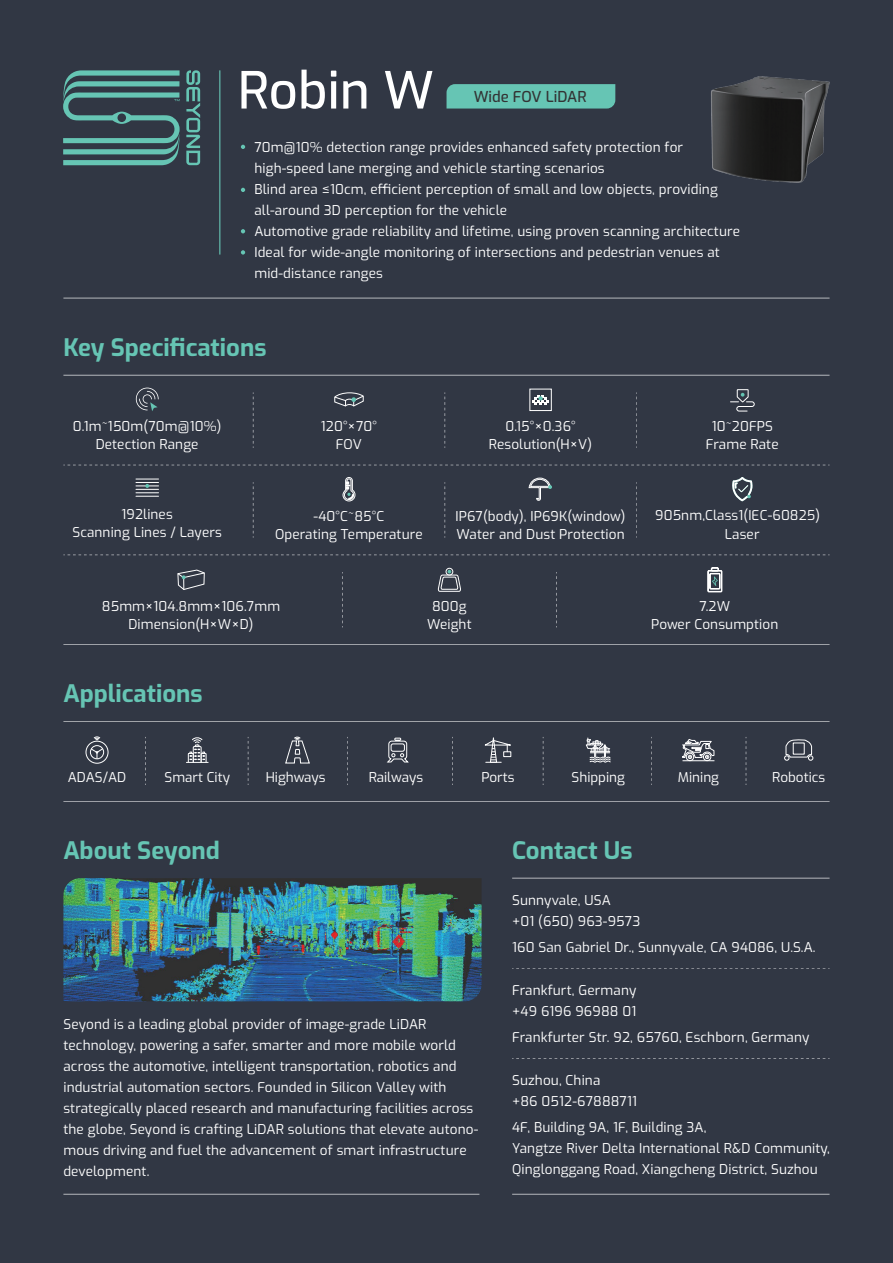
<style>
.page{position:relative;width:893px;height:1263px;background:#313744}
.page>*{position:absolute;margin:0;border:0;box-sizing:border-box;transform-origin:0 0}
.t1{font:500 51px "Exo";color:#fff}
.t2{font:700 24px "Exo";color:#66c5b4}
.t3{font:500 15px "Exo";color:#333334}
.t4{font:13.5px/21px "Exo";letter-spacing:.01em;color:#fff;text-align:center}
</style>
<div class="page">
<hr style="left:63px;top:1194px;width:416px;height:1px;background:#fff">
<img style="left:63px;top:878px;width:419px;height:123px">
<svg style="left:145px;top:737px;width:1px;height:48px"></svg>
<svg style="left:248px;top:737px;width:1px;height:48px"></svg>
<svg style="left:347px;top:737px;width:1px;height:48px"></svg>
<svg style="left:452px;top:737px;width:1px;height:48px"></svg>
<svg style="left:543px;top:737px;width:1px;height:48px"></svg>
<svg style="left:651px;top:737px;width:1px;height:48px"></svg>
<svg style="left:746px;top:737px;width:1px;height:48px"></svg>
<svg style="left:285px;top:737px;width:25px;height:27px"></svg>
<svg style="left:386px;top:737px;width:23px;height:26px"></svg>
<svg style="left:484px;top:737px;width:28px;height:26px"></svg>
<div style="left:503px;top:751px;width:8px;height:6px;border:1px solid #fff"></div>
<svg style="left:585px;top:738px;width:26px;height:25px"></svg>
<svg style="left:784px;top:739px;width:29px;height:21px"></svg>
<div style="left:793px;top:743px;width:11px;height:11px;border:1px solid #fff"></div>
<hr style="left:682px;top:760px;width:32px;height:1px;background:#fff">
<div style="left:686px;top:753px;width:8px;height:8px;border:1px solid #fff;border-radius:50%"></div>
<div style="left:703px;top:753px;width:8px;height:8px;border:1px solid #fff;border-radius:50%"></div>
<svg style="left:682px;top:739px;width:33px;height:20px"></svg>
<div style="left:86px;top:741px;width:22px;height:22px;border:1px solid #fff;border-radius:50%"></div>
<div style="left:90px;top:745px;width:14px;height:14px;border:1px solid #fff;border-radius:50%"></div>
<svg style="left:90px;top:748px;width:13px;height:11px"></svg>
<svg style="left:93px;top:736px;width:8px;height:5px"></svg>
<svg style="left:186px;top:737px;width:22px;height:26px"></svg>
<hr style="left:63px;top:721px;width:766px;height:1px;background:#fff">
<hr style="left:63px;top:801px;width:766px;height:1px;background:#fff">
<svg style="left:136px;top:388px;width:23px;height:23px"></svg>
<svg style="left:730px;top:389px;width:25px;height:23px"></svg>
<svg style="left:343px;top:477px;width:12px;height:24px"></svg>
<svg style="left:334px;top:392px;width:30px;height:15px"></svg>
<svg style="left:136px;top:479px;width:23px;height:18px"></svg>
<div style="left:529px;top:389px;width:23px;height:22px;border:1px solid #fff"></div>
<svg style="left:532px;top:395px;width:17px;height:9px"></svg>
<svg style="left:528px;top:477px;width:24px;height:24px"></svg>
<div style="left:446px;top:568px;width:7px;height:7px;border:1px solid #fff;border-radius:50%"></div>
<svg style="left:437px;top:570px;width:24px;height:22px"></svg>
<svg style="left:708px;top:567px;width:14px;height:25px"></svg>
<svg style="left:177px;top:569px;width:28px;height:21px"></svg>
<svg style="left:63px;top:465px;width:766px;height:1px"></svg>
<svg style="left:63px;top:555px;width:766px;height:1px"></svg>
<svg style="left:253px;top:392px;width:1px;height:56px"></svg>
<svg style="left:444px;top:392px;width:1px;height:56px"></svg>
<svg style="left:636px;top:392px;width:1px;height:56px"></svg>
<svg style="left:253px;top:482px;width:1px;height:56px"></svg>
<svg style="left:342px;top:572px;width:1px;height:55px"></svg>
<svg style="left:444px;top:482px;width:1px;height:56px"></svg>
<svg style="left:556px;top:572px;width:1px;height:55px"></svg>
<svg style="left:636px;top:482px;width:1px;height:56px"></svg>
<hr style="left:63px;top:375px;width:766px;height:1px;background:#fff">
<hr style="left:63px;top:644px;width:766px;height:1px;background:#fff">
<svg style="left:732px;top:477px;width:20px;height:24px"></svg>
<svg style="left:241px;top:188px;width:4px;height:4px"></svg>
<svg style="left:241px;top:229px;width:4px;height:4px"></svg>
<svg style="left:241px;top:250px;width:4px;height:5px"></svg>
<svg style="left:241px;top:145px;width:4px;height:4px"></svg>
<svg style="left:446px;top:84px;width:169px;height:25px;background:#64c0b0"></svg>
<hr style="left:219px;top:70px;width:1px;height:185px;background:#66c5b4">
<svg style="left:186px;top:70px;width:14px;height:95px"></svg>
<svg style="left:63px;top:70px;width:117px;height:95px"></svg>
<hr style="left:63px;top:298px;width:766px;height:1px;background:#fff">
<img style="left:711px;top:76px;width:119px;height:107px">
<hr style="left:512px;top:878px;width:317px;height:1px;background:#fff">
<hr style="left:512px;top:1194px;width:317px;height:1px;background:#fff">
<svg style="left:512px;top:968px;width:317px;height:1px"></svg>
<svg style="left:512px;top:1058px;width:317px;height:1px"></svg>
<h1 class="t1" style="left:238px;top:52px;width:198px">Robin W</h1>
<p class="t4" style="left:254px;top:136px;width:487px;text-align:left">70m@10% detection range provides enhanced safety protection for high-speed lane merging and vehicle starting scenarios<br>Blind area ≤10cm, efficient perception of small and low objects, providing all-around 3D perception for the vehicle<br>Automotive grade reliability and lifetime, using proven scanning architecture Ideal for wide-angle monitoring of intersections and pedestrian venues at mid-distance ranges</p>
<p class="t3" style="left:474px;top:86px;width:114px">Wide FOV LiDAR</p>
<h2 class="t2" style="left:63px;top:329px;width:205px">Key Specifications</h2>
<p class="t4" style="left:73px;top:416px;width:150px;line-height:18.1px">0.1m~150m(70m@10%)<br>Detection Range</p>
<p class="t4" style="left:706px;top:416px;width:74px;line-height:18.1px">10~20FPS<br>Frame Rate</p>
<p class="t4" style="left:321px;top:416px;width:57px;line-height:18.1px">120°×70°<br>FOV</p>
<p class="t4" style="left:489px;top:416px;width:105px;line-height:18px">0.15°×0.36°<br>Resolution(H×V)</p>
<p class="t4" style="left:72px;top:504px;width:151px;line-height:18px">192lines<br>Scanning Lines / Layers</p>
<p class="t4" style="left:275px;top:506px;width:149px;line-height:18px">-40°C~85°C<br>Operating Temperature</p>
<p class="t4" style="left:455px;top:506px;width:172px;line-height:18px;text-align:left">IP67(body), IP69K(window)<br>Water and Dust Protection</p>
<p class="t4" style="left:655px;top:504px;width:167px">905nm,Class1(IEC-60825)</p>
<p class="t4" style="left:725px;top:522px;width:36px">Laser</p>
<p class="t4" style="left:102px;top:596px;width:180px;line-height:18px">85mm×104.8mm×106.7mm<br>Dimension(H×W×D)</p>
<h2 class="t2" style="left:63px;top:675px;width:141px">Applications</h2>
<p class="t4" style="left:427px;top:596px;width:46px;line-height:18px">800g<br>Weight</p>
<p class="t4" style="left:651px;top:596px;width:129px;line-height:18px">7.2W<br>Power Consumption</p>
<p class="t4" style="left:68px;top:766px;width:60px">ADAS/AD</p>
<p class="t4" style="left:165px;top:766px;width:67px">Smart City</p>
<p class="t4" style="left:266px;top:766px;width:61px">Highways</p>
<p class="t4" style="left:369px;top:766px;width:56px">Railways</p>
<p class="t4" style="left:481px;top:766px;width:35px">Ports</p>
<p class="t4" style="left:572px;top:766px;width:55px">Shipping</p>
<p class="t4" style="left:678px;top:766px;width:43px">Mining</p>
<p class="t4" style="left:772px;top:766px;width:54px">Robotics</p>
<h2 class="t2" style="left:63px;top:832px;width:158px">About Seyond</h2>
<p class="t4" style="left:63px;top:1013px;width:416px;text-align:left">Seyond is a leading global provider of image-grade LiDAR technology, powering a safer, smarter and more mobile world across the automotive, intelligent transportation, robotics and industrial automation sectors. Founded in Silicon Valley with strategically placed research and manufacturing facilities across the globe, Seyond is crafting LiDAR solutions that elevate autono&shy;mous driving and fuel the advancement of smart infrastructure development.</p>
<h2 class="t2" style="left:512px;top:832px;width:122px">Contact Us</h2>
<p class="t4" style="left:512px;top:889px;width:130px;text-align:left">Sunnyvale, USA<br>+01 (650) 963-9573</p>
<p class="t4" style="left:512px;top:936px;width:305px">160 San Gabriel Dr., Sunnyvale, CA 94086, U.S.A.</p>
<p class="t4" style="left:512px;top:979px;width:126px;text-align:left">Frankfurt, Germany +49 6196 96988 01</p>
<p class="t4" style="left:512px;top:1026px;width:299px">Frankfurter Str. 92, 65760, Eschborn, Germany</p>
<p class="t4" style="left:512px;top:1069px;width:126px;text-align:left">Suzhou, China<br>+86 0512-67888711</p>
<p class="t4" style="left:512px;top:1116px;width:319px;text-align:left">4F, Building 9A, 1F, Building 3A,<br>Yangtze River Delta International R&amp;D Community,<br>Qinglonggang Road, Xiangcheng District, Suzhou</p>
</div>
